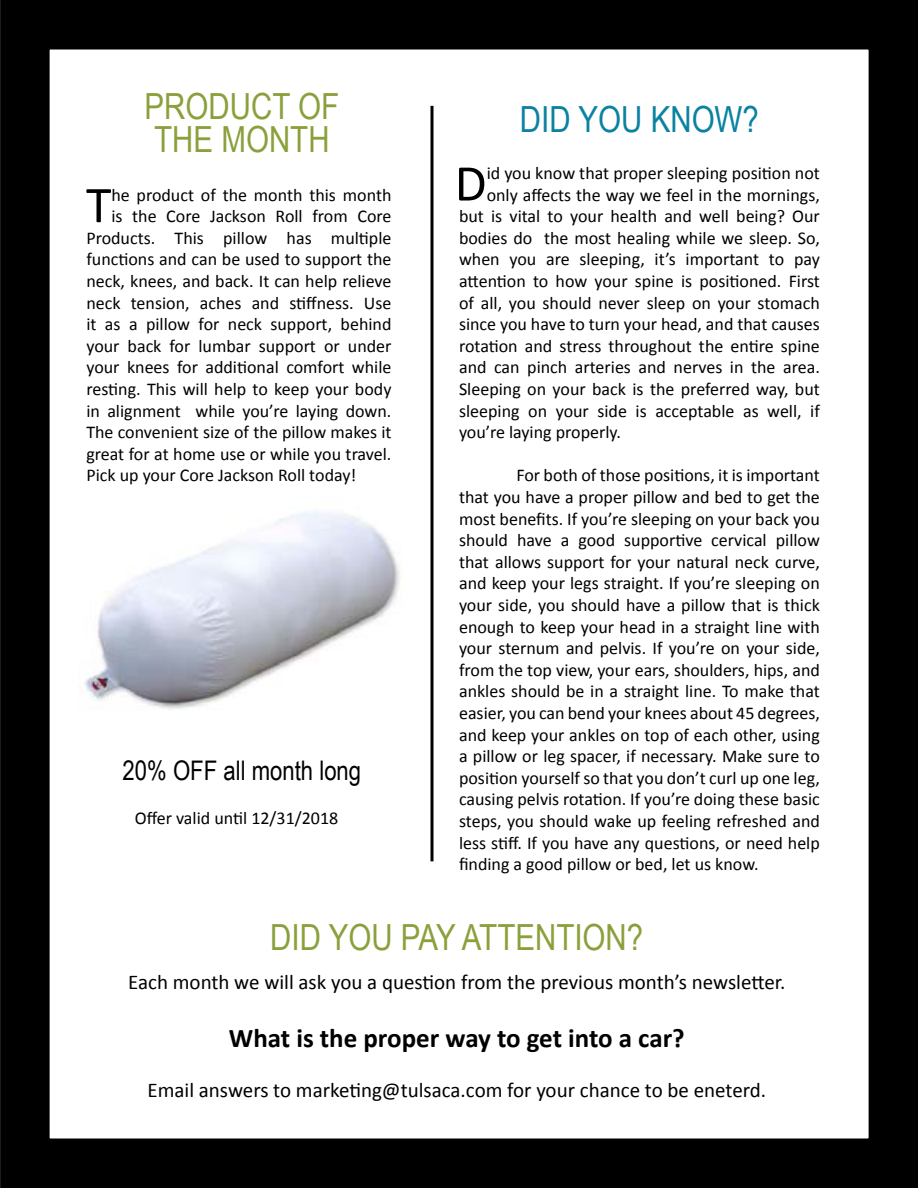
<style>
.page{position:relative;width:918px;height:1188px;background:#fff}
.page>*{position:absolute;margin:0;border:0;box-sizing:border-box;transform-origin:0 0}
.t1{font:52.05px "Calibri";color:#000}
.t2{font:36px/33px "Arial Narrow";color:#8aa03b}
.t3{font:36px "Arial Narrow";color:#0b82a1}
.t4{font:700 27px "Calibri";color:#000}
.t5{font:27px "Arial Narrow";color:#000}
.t6{font:21px "Calibri";color:#000}
.t7{font:18px/21.6px "Calibri";color:#000;text-align:justify}
</style>
<div class="page">
<div style="left:0;top:0;width:918px;height:1188px;border:50px solid #000"></div>
<svg style="left:430px;top:106px;width:4px;height:755px;background:#3f3f3f"></svg>
<img style="left:84px;top:511px;width:316px;height:198px">
<h2 class="t2" style="left:145px;top:89px;width:196px">PRODUCT OF<br>THE MONTH</h2>
<h1 class="t1" style="left:86px;top:172px;width:27px">T</h1>
<p class="t7" style="left:111px;top:184px;width:282px">he product of the month this month</p>
<p class="t7" style="left:111px;top:205px;width:282px">is the Core Jackson Roll from Core</p>
<p class="t7" style="left:86px;top:227px;width:307px">Products. This pillow has multiple</p>
<p class="t7" style="left:86px;top:249px;width:307px">functions and can be used to support the</p>
<p class="t7" style="left:86px;top:270px;width:307px">neck, knees, and back. It can help relieve</p>
<p class="t7" style="left:86px;top:292px;width:307px">neck tension, aches and stiffness. Use</p>
<p class="t7" style="left:86px;top:313px;width:307px">it as a pillow for neck support, behind</p>
<p class="t7" style="left:86px;top:335px;width:307px">your back for lumbar support or under</p>
<p class="t7" style="left:86px;top:357px;width:307px">your knees for additional comfort while</p>
<p class="t7" style="left:86px;top:378px;width:307px">resting. This will help to keep your body</p>
<p class="t7" style="left:86px;top:400px;width:307px">in alignment while you’re laying down.</p>
<p class="t7" style="left:86px;top:421px;width:307px">The convenient size of the pillow makes it</p>
<p class="t7" style="left:86px;top:443px;width:307px">great for at home use or while you travel.</p>
<p class="t7" style="left:86px;top:465px;width:272px">Pick up your Core Jackson Roll today!</p>
<h3 class="t5" style="left:123px;top:751px;width:240px">20% OFF all month long</h3>
<p class="t7" style="left:135px;top:807px;width:205px">Offer valid until 12/31/2018</p>
<h2 class="t3" style="left:520px;top:93px;width:240px">DID YOU KNOW?</h2>
<h1 class="t1" style="left:455px;top:150px;width:33px">D</h1>
<p class="t7" style="left:487px;top:162px;width:335px">id you know that proper sleeping position not</p>
<p class="t7" style="left:487px;top:184px;width:335px">only affects the way we feel in the mornings,</p>
<p class="t7" style="left:459px;top:205px;width:362px">but is vital to your health and well being? Our</p>
<p class="t7" style="left:459px;top:227px;width:362px">bodies do the most healing while we sleep. So,</p>
<p class="t7" style="left:459px;top:249px;width:362px">when you are sleeping, it’s important to pay</p>
<p class="t7" style="left:459px;top:270px;width:362px">attention to how your spine is positioned. First</p>
<p class="t7" style="left:459px;top:292px;width:362px">of all, you should never sleep on your stomach</p>
<p class="t7" style="left:459px;top:313px;width:362px">since you have to turn your head, and that causes</p>
<p class="t7" style="left:459px;top:335px;width:362px">rotation and stress throughout the entire spine</p>
<p class="t7" style="left:459px;top:357px;width:362px">and can pinch arteries and nerves in the area.</p>
<p class="t7" style="left:459px;top:378px;width:362px">Sleeping on your back is the preferred way, but</p>
<p class="t7" style="left:459px;top:400px;width:362px">sleeping on your side is acceptable as well, if</p>
<p class="t7" style="left:459px;top:421px;width:163px">you’re laying properly.</p>
<p class="t7" style="left:459px;top:465px;width:362px;text-indent:57px">For both of those positions, it is important that you have a proper pillow and bed to get the most benefits. If you’re sleeping on your back you should have a good supportive cervical pillow that allows support for your natural neck curve, and keep your legs straight. If you’re sleeping on your side, you should have a pillow that is thick enough to keep your head in a straight line with your sternum and pelvis. If you’re on your side, from the top view, your ears, shoulders, hips, and ankles should be in a straight line. To make that easier, you can bend your knees about 45 degrees, and keep your ankles on top of each other, using a pillow or leg spacer, if necessary. Make sure to position yourself so that you don’t curl up one leg, causing pelvis rotation. If you’re doing these basic steps, you should wake up feeling refreshed and less stiff. If you have any questions, or need help finding a good pillow or bed, let us know.</p>
<h2 class="t2" style="left:270px;top:919px;width:375px">DID YOU PAY ATTENTION?</h2>
<p class="t6" style="left:128px;top:969px;width:659px">Each month we will ask you a question from the previous month’s newsletter.</p>
<h3 class="t4" style="left:229px;top:1020px;width:457px">What is the proper way to get into a car?</h3>
<p class="t6" style="left:147px;top:1077px;width:620px">Email answers to marketing@tulsaca.com for your chance to be eneterd.</p>
</div>
